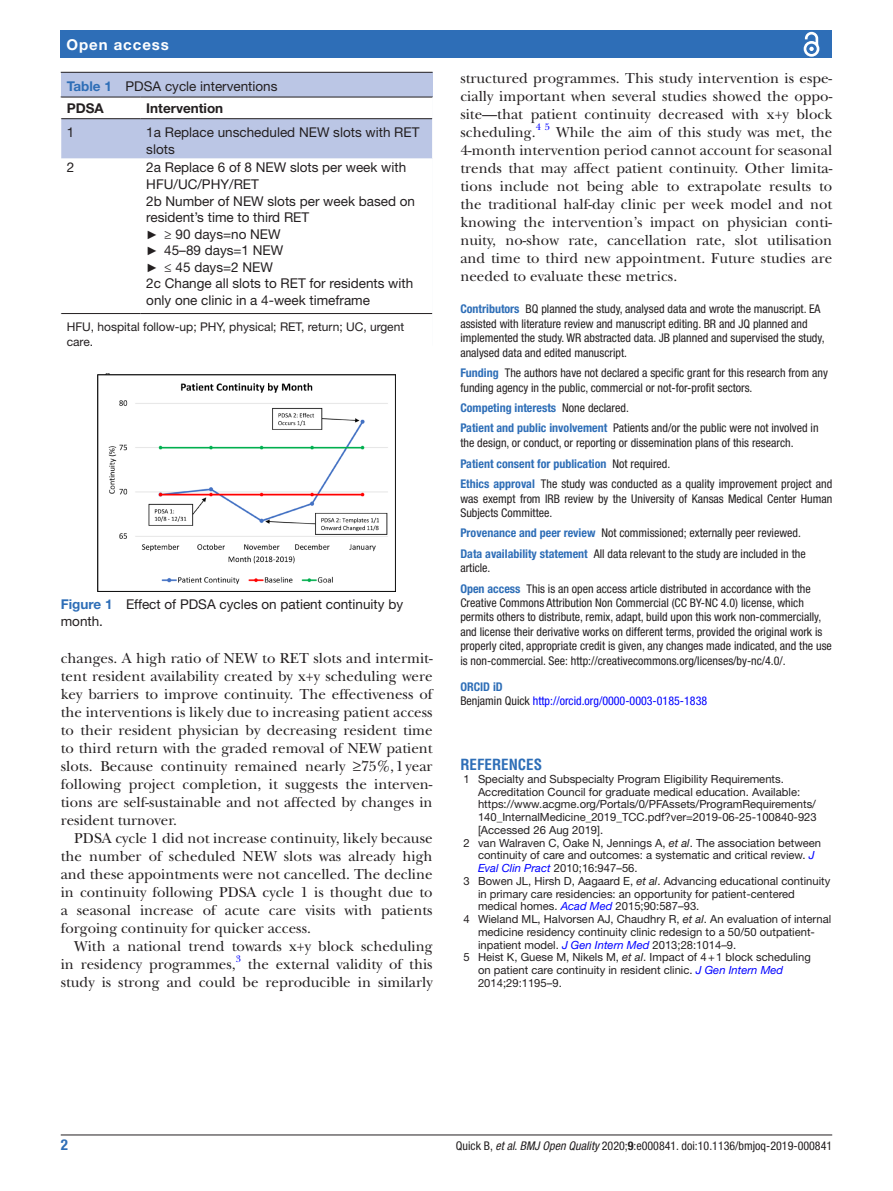
<style>
.page{position:relative;width:893px;height:1191px;background:#fff}
.page>*{position:absolute;margin:0;border:0;box-sizing:border-box;transform-origin:0 0}
.t1{font:15px/18px "New Baskerville";color:#231f20;text-align:justify}
.t2{font:700 15px "Helvetica Neue LT Std";letter-spacing:.065em;color:#fff}
.t3{font:700 condensed 15px "Helvetica";color:#2e6eb7}
.t4{font:700 condensed 15px "Helvetica Neue LT Std";color:#2e6eb7}
.t5{font:13.5px/16.5px "Helvetica Neue LT Std";color:#231f20}
.t6{font:700 13.5px "Helvetica Neue LT Std";color:#231f20}
.t7{font:condensed 12px/14.4px "Helvetica Neue LT Std";color:#231f20}
.t8{font:12px/15px "Helvetica Neue LT Std";color:#231f20}
.t9{font:condensed 12px/14.4px "Helvetica Neue LT Std";color:#00f}
.t10{font:11.25px "Helvetica Neue LT Std";color:#231f20}
.t11{font:9.9px "New Baskerville";color:#00f}
.s1{font-weight:700;color:#2e6eb7}
.s2{font-weight:700}
.s3{font-family:"Arial";font-size:12px}
.s4{color:#231f20}
.s5{font-style:italic}
.s6{font-style:italic;color:#00f}
</style>
<div class="page">
<hr style="left:61px;top:1134px;width:771px;height:1px;background:#231f20">
<div style="left:61px;top:31px;width:771px;height:27px;background:#2e6eb7"></div>
<svg style="left:803px;top:31px;width:17px;height:26px"></svg>
<div style="left:61px;top:73px;width:372px;height:273px;background:#bbc6e5"></div>
<hr style="left:61px;top:72px;width:372px;height:1px;background:#231f20">
<svg style="left:61px;top:98px;width:371px;height:248px;fill:#fff"></svg>
<hr style="left:61px;top:97px;width:79px;height:1px;background:#231f20">
<hr style="left:61px;top:118px;width:79px;height:1px;background:#231f20">
<hr style="left:140px;top:97px;width:293px;height:1px;background:#231f20">
<hr style="left:140px;top:118px;width:292px;height:1px;background:#231f20">
<hr style="left:61px;top:313px;width:79px;height:1px;background:#231f20">
<hr style="left:140px;top:313px;width:292px;height:1px;background:#231f20">
<svg style="left:432px;top:97px;width:1px;height:22px"></svg>
<hr style="left:432px;top:119px;width:1px;height:39px;background:#fff">
<hr style="left:432px;top:158px;width:1px;height:155px;background:#fff">
<hr style="left:432px;top:313px;width:1px;height:33px;background:#fff">
<hr style="left:67px;top:345px;width:366px;height:2px;background:#fff">
<img style="left:98px;top:373px;width:297px;height:218px">
<p class="t2" style="left:66px;top:35px;width:104px">Open access</p>
<p class="t5" style="left:67px;top:75px;width:212px;line-height:22px"><span class="s1">Table 1</span> PDSA cycle interventions<br><span class="s2">PDSA</span></p>
<p class="t6" style="left:146px;top:99px;width:79px">Intervention</p>
<p class="t5" style="left:67px;top:124px;width:9px">1</p>
<p class="t5" style="left:146px;top:124px;width:275px">1a Replace unscheduled NEW slots with RET slots</p>
<p class="t5" style="left:67px;top:159px;width:9px">2</p>
<p class="t5" style="left:146px;top:159px;width:270px">2a Replace 6 of 8 NEW slots per week with<br>HFU/UC/PHY/RET<br>2b Number of NEW slots per week based on resident’s time to third RET<br><span class="s3">►</span> ≥ 90 days=no NEW<br><span class="s3">►</span> 45–89 days=1 NEW<br><span class="s3">►</span> ≤ 45 days=2 NEW<br>2c Change all slots to RET for residents with only one clinic in a 4-week timeframe</p>
<p class="t8" style="left:67px;top:319px;width:339px">HFU, hospital follow-up; PHY, physical; RET, return; UC, urgent care.</p>
<p class="t5" style="left:61px;top:596px;width:344px"><span class="s1">Figure 1</span> Effect of PDSA cycles on patient continuity by month.</p>
<p class="t1" style="left:61px;top:649px;width:373px">changes. A high ratio of NEW to RET slots and intermit&shy;tent resident availability created by x+y scheduling were key barriers to improve continuity. The effectiveness of the interventions is likely due to increasing patient access to their resident physician by decreasing resident time to third return with the graded removal of NEW patient slots. Because continuity remained nearly ≥75%,1year following project completion, it suggests the interven&shy;tions are self-sustainable and not affected by changes in resident turnover.</p>
<p class="t1" style="left:61px;top:829px;width:373px;text-indent:14px">PDSA cycle 1 did not increase continuity, likely because the number of scheduled NEW slots was already high and these appointments were not cancelled. The decline in continuity following PDSA cycle 1 is thought due to a seasonal increase of acute care visits with patients forgoing continuity for quicker access.</p>
<p class="t1" style="left:61px;top:937px;width:373px;text-indent:14px">With a national trend towards x+y block scheduling in residency programmes,</p>
<p class="t11" style="left:236px;top:953px;width:7px">3</p>
<p class="t1" style="left:61px;top:955px;width:373px;text-align:right">the external validity of this<br>study is strong and could be reproducible in similarly</p>
<p class="t1" style="left:460px;top:69px;width:373px">structured programmes. This study intervention is espe&shy;cially important when several studies showed the oppo&shy;site—that patient continuity decreased with x+y block scheduling.</p>
<p class="t11" style="left:536px;top:121px;width:16px">4 5</p>
<p class="t1" style="left:460px;top:123px;width:373px;text-indent:96px">While the aim of this study was met, the 4-month intervention period cannot account for seasonal trends that may affect patient continuity. Other limita&shy;tions include not being able to extrapolate results to the traditional half-day clinic per week model and not knowing the intervention’s impact on physician conti&shy;nuity, no-show rate, cancellation rate, slot utilisation and time to third new appointment. Future studies are needed to evaluate these metrics.</p>
<p class="t7" style="left:460px;top:302px;width:366px"><span class="s1">Contributors</span> BQ planned the study, analysed data and wrote the manuscript. EA assisted with literature review and manuscript editing. BR and JQ planned and implemented the study. WR abstracted data. JB planned and supervised the study, analysed data and edited manuscript.</p>
<p class="t7" style="left:460px;top:365px;width:369px"><span class="s1">Funding</span> The authors have not declared a specific grant for this research from any funding agency in the public, commercial or not-for-profit sectors.</p>
<p class="t7" style="left:460px;top:397px;width:360px;line-height:20.4px"><span class="s1">Competing interests</span> None declared.<br><span class="s1">Patient and public involvement</span> Patients and/or the public were not involved in</p>
<p class="t7" style="left:460px;top:432px;width:373px;line-height:20.7px">the design, or conduct, or reporting or dissemination plans of this research.<br><span class="s1">Patient consent for publication</span> Not required.<br><span class="s1">Ethics approval</span> The study was conducted as a quality improvement project and</p>
<p class="t7" style="left:460px;top:491px;width:373px">was exempt from IRB review by the University of Kansas Medical Center Human<br>Subjects Committee.</p>
<p class="t7" style="left:460px;top:523px;width:347px;line-height:20.4px"><span class="s1">Provenance and peer review</span> Not commissioned; externally peer reviewed.<br><span class="s1">Data availability statement</span> All data relevant to the study are included in the</p>
<p class="t7" style="left:460px;top:557px;width:352px;line-height:20.4px">article.<br><span class="s1">Open access</span> This is an open access article distributed in accordance with the</p>
<p class="t7" style="left:460px;top:595px;width:373px">Creative Commons Attribution Non Commercial (CC BY-NC 4.0) license, which permits others to distribute, remix, adapt, build upon this work non-commercially, and license their derivative works on different terms, provided the original work is properly cited, appropriate credit is given, any changes made indicated, and the use is non-commercial. See: http://creativecommons.org/licenses/by-nc/4.0/.</p>
<p class="t9" style="left:460px;top:679px;width:248px"><span class="s1">ORCID iD<br></span><span class="s4">Benjamin Quick</span> http://orcid.org/0000-0003-0185-1838</p>
<p class="t3" style="left:460px;top:755px;width:83px">REFERENCES</p>
<p class="t10" style="left:463px;top:772px;width:322px">1 Specialty and Subspecialty Program Eligibility Requirements.</p>
<p class="t10" style="left:478px;top:785px;width:324px">Accreditation Council for graduate medical education. Available:</p>
<p class="t10" style="left:478px;top:797px;width:340px">https://www.acgme.org/Portals/0/PFAssets/ProgramRequirements/</p>
<p class="t10" style="left:478px;top:810px;width:340px">140_InternalMedicine_2019_TCC.pdf?ver=2019-06-25-100840-923</p>
<p class="t10" style="left:478px;top:823px;width:127px">[Accessed 26 Aug 2019].</p>
<p class="t10" style="left:463px;top:836px;width:359px">2 van Walraven C, Oake N, Jennings A, <span class="s5">et al</span>. The association between</p>
<p class="t10" style="left:478px;top:848px;width:338px">continuity of care and outcomes: a systematic and critical review. <span class="s6">J</span></p>
<p class="t10" style="left:478px;top:861px;width:161px"><span class="s6">Eval Clin Pract</span> 2010;16:947–56.</p>
<p class="t10" style="left:463px;top:874px;width:368px">3 Bowen JL, Hirsh D, Aagaard E, <span class="s5">et al</span>. Advancing educational continuity</p>
<p class="t10" style="left:478px;top:887px;width:318px">in primary care residencies: an opportunity for patient-centered</p>
<p class="t10" style="left:478px;top:899px;width:223px">medical homes. <span class="s6">Acad Med</span> 2015;90:587–93.</p>
<p class="t10" style="left:463px;top:912px;width:369px">4 Wieland ML, Halvorsen AJ, Chaudhry R, <span class="s5">et al</span>. An evaluation of internal</p>
<p class="t10" style="left:478px;top:925px;width:338px">medicine residency continuity clinic redesign to a 50/50 outpatient-</p>
<p class="t10" style="left:478px;top:938px;width:260px">inpatient model. <span class="s6">J Gen Intern Med</span> 2013;28:1014–9.</p>
<p class="t10" style="left:463px;top:950px;width:349px">5 Heist K, Guese M, Nikels M, <span class="s5">et al</span>. Impact of 4+1 block scheduling</p>
<p class="t10" style="left:478px;top:963px;width:307px">on patient care continuity in resident clinic. <span class="s6">J Gen Intern Med</span></p>
<p class="t10" style="left:478px;top:976px;width:85px">2014;29:1195–9.</p>
<p class="t4" style="left:61px;top:1135px;width:9px">2</p>
<p class="t7" style="left:456px;top:1138px;width:378px">Quick B, <span class="s5">et al</span>. <span class="s5">BMJ Open Quality</span> 2020;<span class="s2">9</span>:e000841. doi:10.1136/bmjoq-2019-000841</p>
</div>
